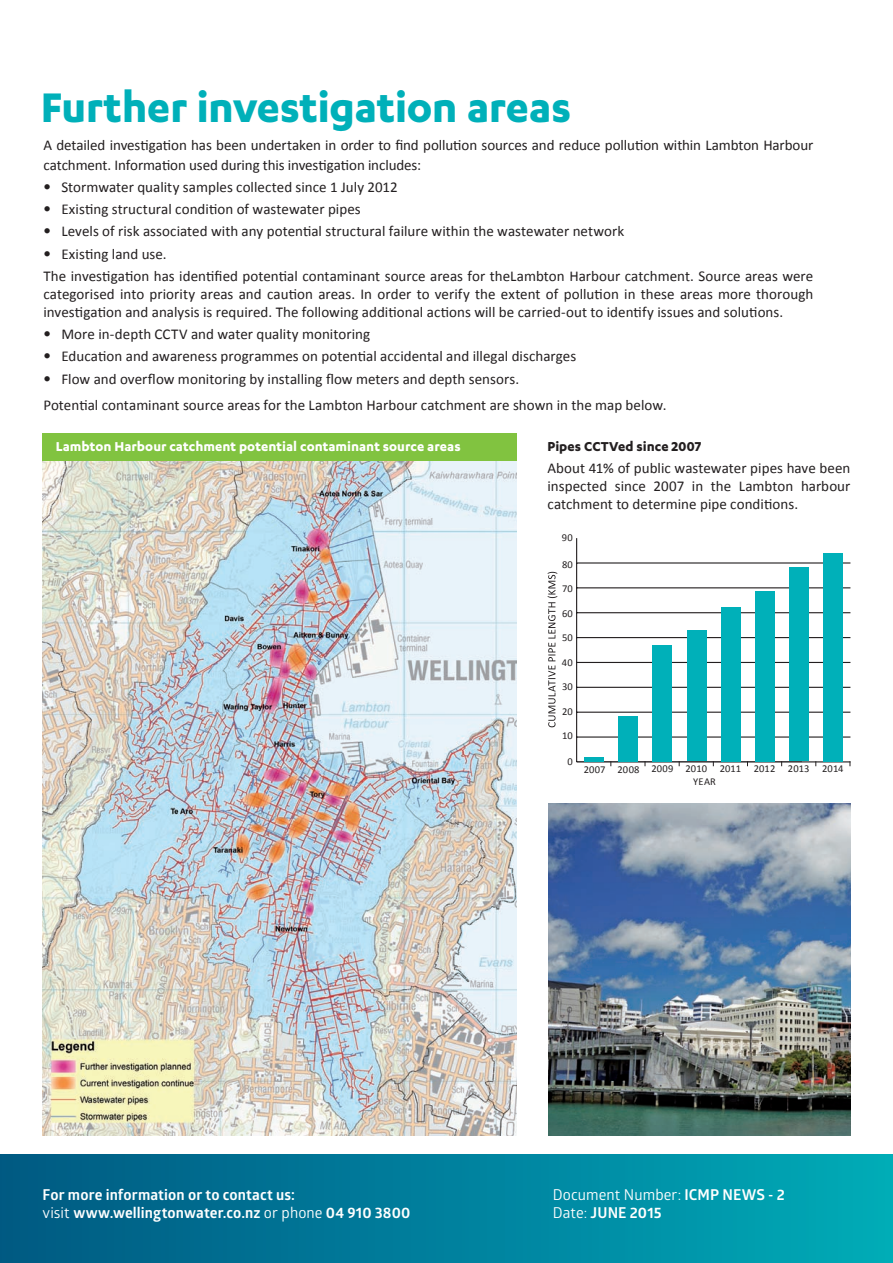
<style>
.page{position:relative;width:893px;height:1263px;background:#fff}
.page>*{position:absolute;margin:0;border:0;box-sizing:border-box;transform-origin:0 0}
.t1{font:700 48px "Karbon";letter-spacing:-.005em;color:#00b0b9}
.t2{font:15px/18px "Calibri";color:#231f20}
.t3{font:700 15px/18px "Glober";letter-spacing:.01em;color:#fff}
.t4{font:700 15px "Karbon";letter-spacing:.005em;color:#fff}
.t5{font:15px/18px "Glober";letter-spacing:.005em;color:#fff}
.t6{font:700 15px "Karbon";letter-spacing:.005em;color:#231f20}
.t7{font:10.5px "Calibri";letter-spacing:.005em;color:#231f20}
.s1{font-family:"Sabon"}
.s2{font-weight:400}
.s3{font-weight:700}
</style>
<div class="page">
<div style="left:0;top:1155px;width:893px;height:108px;background:linear-gradient(to right,#005882,#00aab7)"></div>
<img style="left:43px;top:461px;width:473px;height:675px">
<img style="left:549px;top:804px;width:301px;height:332px">
<div style="left:43px;top:434px;width:473px;height:27px;background:#81c340"></div>
<hr style="left:576px;top:563px;width:1px;height:199px;background:#231f20">
<hr style="left:577px;top:761px;width:273px;height:1px;background:#231f20">
<hr style="left:577px;top:736px;width:273px;height:2px;background:#231f20">
<hr style="left:577px;top:712px;width:273px;height:1px;background:#231f20">
<hr style="left:577px;top:687px;width:273px;height:1px;background:#231f20">
<hr style="left:577px;top:662px;width:273px;height:1px;background:#231f20">
<hr style="left:577px;top:637px;width:273px;height:1px;background:#231f20">
<hr style="left:577px;top:612px;width:273px;height:1px;background:#231f20">
<hr style="left:577px;top:587px;width:273px;height:1px;background:#231f20">
<hr style="left:577px;top:562px;width:273px;height:1px;background:#231f20">
<svg style="left:576px;top:538px;width:1px;height:25px"></svg>
<svg style="left:548px;top:572px;width:9px;height:155px"></svg>
<hr style="left:584px;top:757px;width:20px;height:4px;background:#00b0b9">
<div style="left:619px;top:716px;width:19px;height:45px;background:#00b0b9"></div>
<div style="left:653px;top:645px;width:19px;height:116px;background:#00b0b9"></div>
<div style="left:687px;top:630px;width:19px;height:131px;background:#00b0b9"></div>
<div style="left:721px;top:607px;width:19px;height:154px;background:#00b0b9"></div>
<div style="left:755px;top:591px;width:19px;height:170px;background:#00b0b9"></div>
<div style="left:789px;top:568px;width:19px;height:193px;background:#00b0b9"></div>
<div style="left:823px;top:553px;width:20px;height:208px;background:#00b0b9"></div>
<h1 class="t1" style="left:41px;top:80px;width:532px">Further investigation areas</h1>
<p class="t2" style="left:43px;top:135px;width:771px;line-height:19.8px">A detailed investigation has been undertaken in order to find pollution sources and reduce pollution within Lambton Harbour catchment. Information used during this investigation includes:</p>
<p class="t2" style="left:43px;top:178px;width:356px"><span class="s1">•</span> Stormwater quality samples collected since 1 July 2012</p>
<p class="t2" style="left:43px;top:200px;width:319px"><span class="s1">•</span> Existing structural condition of wastewater pipes</p>
<p class="t2" style="left:43px;top:222px;width:582px"><span class="s1">•</span> Levels of risk associated with any potential structural failure within the wastewater network</p>
<p class="t2" style="left:43px;top:243px;width:771px;line-height:22.2px"><span class="s1">•</span> Existing land use.<br>The investigation has identified potential contaminant source areas for theLambton Harbour catchment. Source areas were</p>
<p class="t2" style="left:43px;top:285px;width:771px">categorised into priority areas and caution areas. In order to verify the extent of pollution in these areas more thorough investigation and analysis is required. The following additional actions will be carried-out to identify issues and solutions.</p>
<p class="t2" style="left:43px;top:325px;width:328px"><span class="s1">•</span> More in-depth CCTV and water quality monitoring</p>
<p class="t2" style="left:43px;top:347px;width:534px"><span class="s1">•</span> Education and awareness programmes on potential accidental and illegal discharges</p>
<p class="t2" style="left:43px;top:365px;width:625px;line-height:26.5px"><span class="s1">•</span> Flow and overflow monitoring by installing flow meters and depth sensors.<br>Potential contaminant source areas for the Lambton Harbour catchment are shown in the map below.</p>
<p class="t4" style="left:56px;top:438px;width:406px">Lambton Harbour catchment potential contaminant source areas</p>
<p class="t6" style="left:547px;top:438px;width:156px">Pipes CCTVed since 2007</p>
<p class="t2" style="left:547px;top:459px;width:304px;text-align:justify">About 41% of public wastewater pipes have been inspected since 2007 in the Lambton harbour catchment to determine pipe conditions.</p>
<p class="t7" style="left:562px;top:531px;width:12px">90</p>
<p class="t7" style="left:562px;top:558px;width:12px">80</p>
<p class="t7" style="left:562px;top:582px;width:12px">70</p>
<p class="t7" style="left:562px;top:607px;width:12px">60</p>
<p class="t7" style="left:562px;top:631px;width:12px">50</p>
<p class="t7" style="left:562px;top:656px;width:13px">40</p>
<p class="t7" style="left:562px;top:680px;width:12px">30</p>
<p class="t7" style="left:562px;top:705px;width:12px">20</p>
<p class="t7" style="left:562px;top:729px;width:12px">10</p>
<p class="t7" style="left:568px;top:754px;width:7px">0</p>
<p class="t7" style="left:584px;top:762px;width:261px">2007 2008 2009 2010 2011 2012 2013 2014</p>
<p class="t7" style="left:693px;top:774px;width:24px">YEAR</p>
<p class="t3" style="left:43px;top:1185px;width:369px">For more information or to contact us:<br><span class="s2">visit</span> www.wellingtonwater.co.nz <span class="s2">or phone</span> 04 910 3800</p>
<p class="t5" style="left:553px;top:1185px;width:234px">Document Number: <span class="s3">ICMP NEWS - 2<br></span>Date: <span class="s3">JUNE 2015</span></p>
</div>
